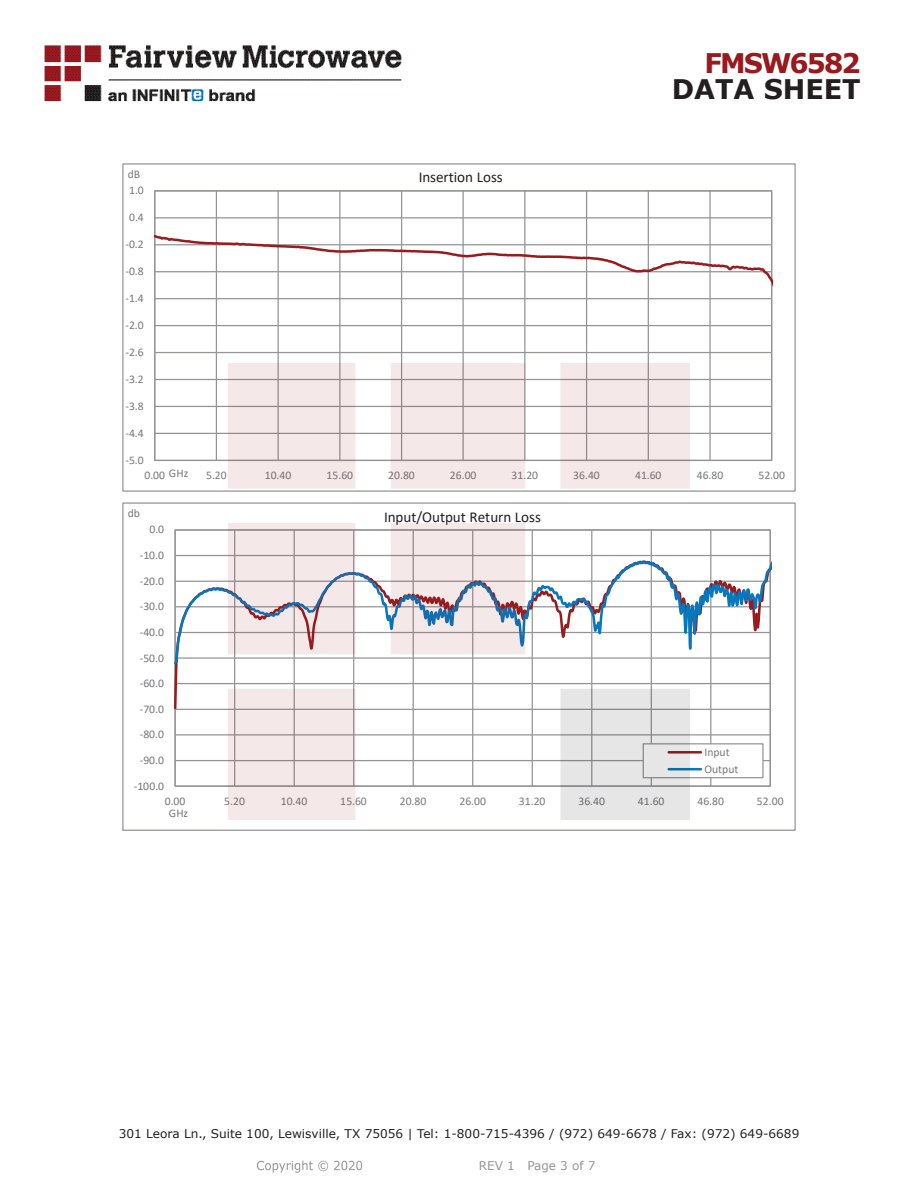
<style>
.page{position:relative;width:918px;height:1188px;background:#fff}
.page>*{position:absolute;margin:0;border:0;box-sizing:border-box;transform-origin:0 0}
.t1{font:700 27px "Verdana";color:#231f20}
.FM{font:700 27px "Verdana";letter-spacing:-.07em;color:#981a1e}
.t2{font:15.15px "Calibri";letter-spacing:-.005em;color:#231f20}
.t3{font:12px "Verdana";color:#231f20}
.REV_Info{font:12px "Verdana";color:#939598}
.t4{font:11.7px/17px "Calibri";color:#76787b}
</style>
<div class="page">
<hr style="left:155px;top:433px;width:617px;height:1px;background:#939598">
<hr style="left:155px;top:217px;width:617px;height:1px;background:#939598">
<hr style="left:216px;top:191px;width:1px;height:269px;background:#939598">
<hr style="left:278px;top:191px;width:1px;height:269px;background:#939598">
<hr style="left:339px;top:191px;width:1px;height:269px;background:#939598">
<hr style="left:401px;top:191px;width:1px;height:269px;background:#939598">
<hr style="left:462px;top:191px;width:2px;height:269px;background:#939598">
<hr style="left:524px;top:191px;width:1px;height:269px;background:#939598">
<hr style="left:586px;top:191px;width:1px;height:269px;background:#939598">
<hr style="left:648px;top:191px;width:1px;height:269px;background:#939598">
<hr style="left:709px;top:191px;width:2px;height:269px;background:#939598">
<hr style="left:154px;top:191px;width:1px;height:269px;background:#939598">
<svg style="left:155px;top:233px;width:618px;height:189px"></svg>
<hr style="left:175px;top:760px;width:595px;height:1px;background:#939598">
<hr style="left:175px;top:734px;width:595px;height:1px;background:#939598">
<hr style="left:710px;top:530px;width:1px;height:256px;background:#939598">
<hr style="left:174px;top:530px;width:2px;height:256px;background:#939598">
<svg style="left:175px;top:536px;width:596px;height:175px"></svg>
<svg style="left:175px;top:537px;width:596px;height:129px"></svg>
<div style="left:643px;top:744px;width:120px;height:34px;background:#fff"></div>
<div style="left:643px;top:743px;width:121px;height:35px;border:1px solid #939598"></div>
<hr style="left:669px;top:751px;width:32px;height:3px;background:#981b1e">
<hr style="left:669px;top:768px;width:32px;height:2px;background:#0777be">
<img style="left:257px;top:1160px;width:106px;height:13px">
<img style="left:228px;top:364px;width:462px;height:456px">
<img style="left:44px;top:45px;width:358px;height:57px">
<p class="t4" style="left:128px;top:165px;width:14px">dB</p>
<p class="t4" style="left:129px;top:182px;width:16px">1.0</p>
<p class="t4" style="left:129px;top:209px;width:16px">0.4</p>
<p class="t4" style="left:125px;top:236px;width:20px">-0.2</p>
<p class="t4" style="left:125px;top:263px;width:20px">-0.8</p>
<p class="t4" style="left:125px;top:290px;width:20px">-1.4</p>
<p class="t4" style="left:125px;top:317px;width:20px">-2.0</p>
<p class="t4" style="left:125px;top:343px;width:20px">-2.6</p>
<p class="t4" style="left:125px;top:370px;width:20px">-3.2</p>
<p class="t4" style="left:125px;top:397px;width:20px">-3.8</p>
<p class="t4" style="left:125px;top:424px;width:20px">-4.4</p>
<p class="t4" style="left:125px;top:451px;width:20px">-5.0</p>
<p class="t2" style="left:419px;top:167px;width:86px">Insertion Loss</p>
<p class="FM" style="left:704px;top:44px;width:158px">FMSW6582</p>
<p class="t1" style="left:672px;top:70px;width:191px">DATA SHEET</p>
<p class="t4" style="left:169px;top:465px;width:21px">GHz</p>
<p class="t4" style="left:144px;top:467px;width:22px">0.00</p>
<p class="t4" style="left:206px;top:467px;width:22px">5.20</p>
<p class="t4" style="left:265px;top:467px;width:28px">10.40</p>
<p class="t4" style="left:326px;top:467px;width:28px">15.60</p>
<p class="t4" style="left:388px;top:467px;width:28px">20.80</p>
<p class="t4" style="left:450px;top:467px;width:28px">26.00</p>
<p class="t4" style="left:512px;top:467px;width:28px">31.20</p>
<p class="t4" style="left:573px;top:467px;width:28px">36.40</p>
<p class="t4" style="left:635px;top:467px;width:28px">41.60</p>
<p class="t4" style="left:697px;top:467px;width:28px">46.80</p>
<p class="t4" style="left:758px;top:467px;width:28px">52.00</p>
<p class="t4" style="left:128px;top:504px;width:14px">db</p>
<p class="t4" style="left:149px;top:521px;width:16px">0.0</p>
<p class="t4" style="left:140px;top:546px;width:26px">-10.0</p>
<p class="t4" style="left:140px;top:572px;width:26px">-20.0</p>
<p class="t4" style="left:140px;top:598px;width:26px">-30.0</p>
<p class="t4" style="left:140px;top:623px;width:26px">-40.0</p>
<p class="t4" style="left:140px;top:649px;width:26px">-50.0</p>
<p class="t4" style="left:140px;top:675px;width:26px">-60.0</p>
<p class="t4" style="left:140px;top:700px;width:26px">-70.0</p>
<p class="t4" style="left:140px;top:726px;width:26px">-80.0</p>
<p class="t4" style="left:140px;top:751px;width:26px">-90.0</p>
<p class="t4" style="left:134px;top:777px;width:32px">-100.0</p>
<p class="t2" style="left:384px;top:506px;width:158px">Input/Output Return Loss</p>
<p class="t4" style="left:704px;top:743px;width:35px">Input<br>Output</p>
<p class="t4" style="left:165px;top:792px;width:22px">0.00</p>
<p class="t4" style="left:224px;top:792px;width:22px">5.20</p>
<p class="t4" style="left:281px;top:792px;width:28px">10.40</p>
<p class="t4" style="left:340px;top:792px;width:28px">15.60</p>
<p class="t4" style="left:400px;top:792px;width:28px">20.80</p>
<p class="t4" style="left:459px;top:792px;width:28px">26.00</p>
<p class="t4" style="left:519px;top:792px;width:28px">31.20</p>
<p class="t4" style="left:578px;top:792px;width:28px">36.40</p>
<p class="t4" style="left:638px;top:792px;width:28px">41.60</p>
<p class="t4" style="left:697px;top:792px;width:28px">46.80</p>
<p class="t4" style="left:757px;top:792px;width:28px">52.00</p>
<p class="t4" style="left:169px;top:804px;width:21px">GHz</p>
<p class="t3" style="left:119px;top:1125px;width:682px">301 Leora Ln., Suite 100, Lewisville, TX 75056 | Tel: 1-800-715-4396 / (972) 649-6678 / Fax: (972) 649-6689</p>
<p class="REV_Info" style="left:479px;top:1157px;width:118px">REV 1 Page 3 of 7</p>
</div>
